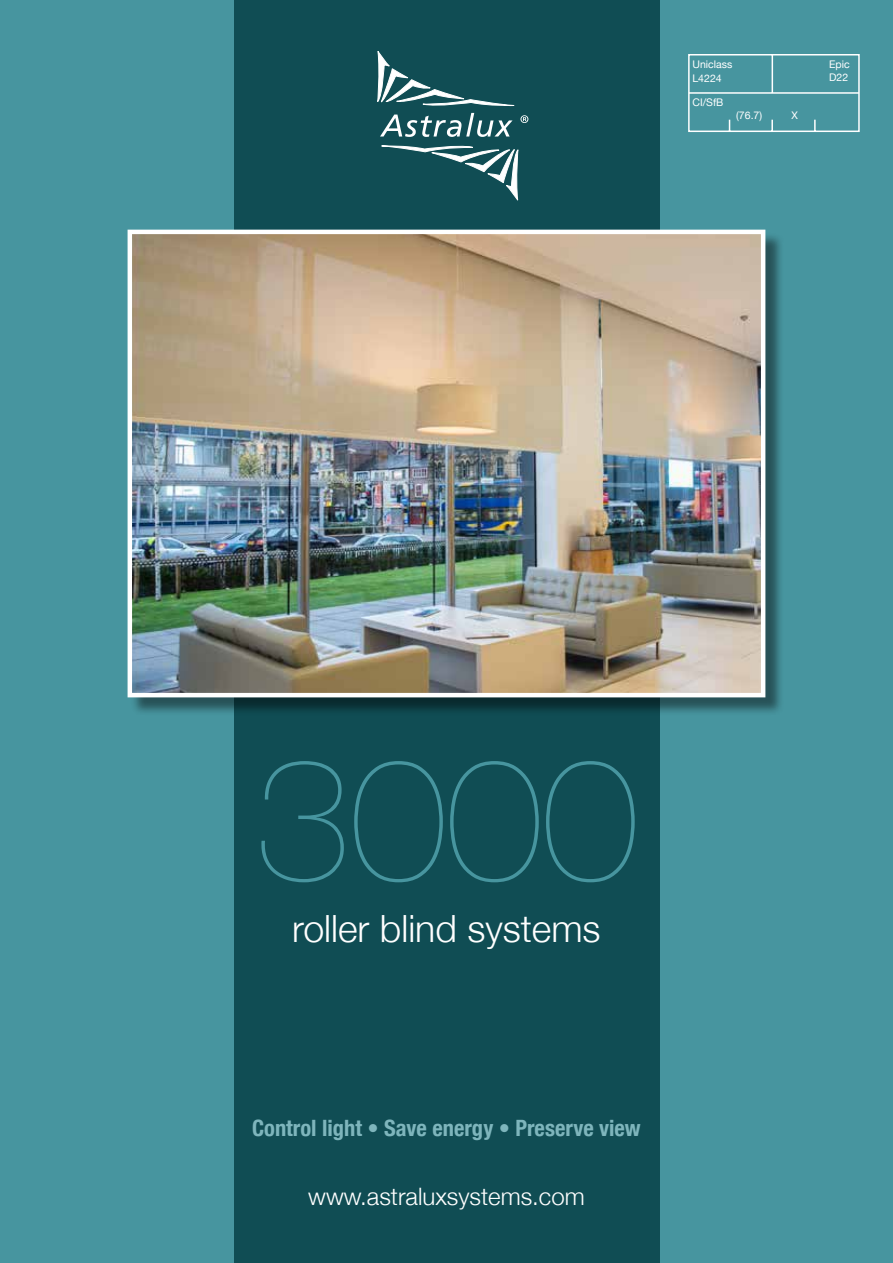
<style>
.page{position:relative;width:893px;height:1263px;background:#47959f}
.page>*{position:absolute;margin:0;border:0;box-sizing:border-box;transform-origin:0 0}
.t1{font:200 172.5px "Helvetica Neue";color:#47959f}
.t2{font:300 37.5px "Helvetica Neue";color:#fff}
.t3{font:300 24px "Helvetica Neue";color:#fff}
.t4{font:700 condensed 22.5px "Helvetica Neue";color:#7eb5bc}
.t5{font:10.5px/13.5px "Helvetica Neue";color:#fff}
</style>
<div class="page">
<div style="left:234px;top:0;width:425px;height:1263px;background:#104d54"></div>
<div style="left:130px;top:232px;width:654px;height:484px;background:#000;opacity:.45"></div>
<img style="left:133px;top:235px;width:627px;height:457px">
<div style="left:128px;top:230px;width:637px;height:467px;border:4px solid #fff"></div>
<svg style="left:688px;top:54px;width:172px;height:78px"></svg>
<svg style="left:377px;top:51px;width:138px;height:56px"></svg>
<svg style="left:381px;top:145px;width:138px;height:56px"></svg>
<svg style="left:520px;top:115px;width:8px;height:8px"></svg>
<svg style="left:380px;top:113px;width:133px;height:24px"></svg>
<p class="t5" style="left:692px;top:58px;width:41px">Uniclass<br>L4224</p>
<p class="t5" style="left:692px;top:96px;width:32px">CI/SfB</p>
<p class="t5" style="left:736px;top:109px;width:27px">(76.7)</p>
<p class="t5" style="left:791px;top:109px;width:8px">X</p>
<p class="t5" style="left:829px;top:58px;width:22px">Epic<br>D22</p>
<h1 class="t1" style="left:255px;top:685px;width:385px">3000</h1>
<h2 class="t2" style="left:292px;top:898px;width:310px">roller blind systems</h2>
<p class="t4" style="left:252px;top:1110px;width:390px">Control light • Save energy • Preserve view</p>
<p class="t3" style="left:308px;top:1177px;width:278px">www.astraluxsystems.com</p>
</div>
